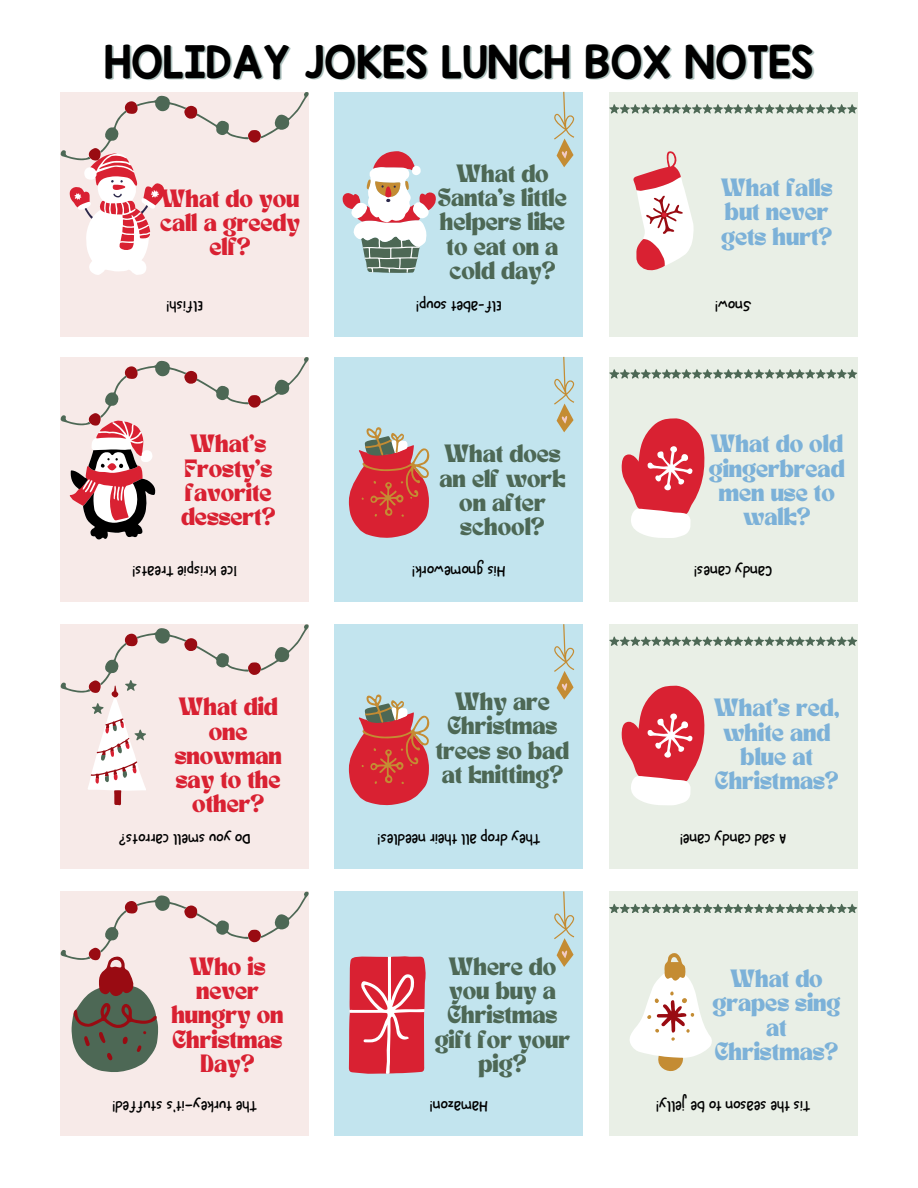
<style>
.page{position:relative;width:918px;height:1188px;background:#fff}
.page>*{position:absolute;margin:0;border:0;box-sizing:border-box;transform-origin:0 0}
.t1{font:38.25px "KG Red Hands";color:#000}
.t2{font:17.55px/24.3px "TANNIMBUS";color:#4d6855;text-align:center}
.t3{font:17.55px/24.3px "TANNIMBUS";color:#7cb1d8;text-align:center}
.t4{font:17.55px/24.3px "TANNIMBUS";color:#d92132;text-align:center}
.t5{font:15px "NF One Little Font Regular";color:#000}
</style>
<div class="page">
<div style="left:61px;top:92px;width:248px;height:245px;background:#f7eae8"></div>
<div style="left:335px;top:92px;width:248px;height:245px;background:#c2e4ee"></div>
<div style="left:609px;top:92px;width:248px;height:245px;background:#e9efe6"></div>
<svg style="left:633px;top:151px;width:61px;height:120px"></svg>
<svg style="left:61px;top:92px;width:248px;height:183px"></svg>
<svg style="left:609px;top:104px;width:248px;height:9px"></svg>
<svg style="left:554px;top:92px;width:20px;height:75px"></svg>
<div style="left:61px;top:357px;width:248px;height:245px;background:#f7eae8"></div>
<div style="left:335px;top:357px;width:248px;height:245px;background:#c2e4ee"></div>
<div style="left:609px;top:357px;width:248px;height:245px;background:#e9efe6"></div>
<svg style="left:609px;top:369px;width:248px;height:9px"></svg>
<svg style="left:554px;top:357px;width:20px;height:75px"></svg>
<svg style="left:622px;top:418px;width:83px;height:120px"></svg>
<div style="left:61px;top:624px;width:248px;height:245px;background:#f7eae8"></div>
<div style="left:335px;top:624px;width:248px;height:245px;background:#c2e4ee"></div>
<div style="left:609px;top:624px;width:248px;height:245px;background:#e9efe6"></div>
<svg style="left:609px;top:637px;width:248px;height:9px"></svg>
<svg style="left:554px;top:624px;width:20px;height:76px"></svg>
<svg style="left:622px;top:686px;width:83px;height:119px"></svg>
<div style="left:61px;top:891px;width:248px;height:245px;background:#f7eae8"></div>
<div style="left:335px;top:891px;width:248px;height:245px;background:#c2e4ee"></div>
<div style="left:609px;top:891px;width:248px;height:245px;background:#e9efe6"></div>
<svg style="left:61px;top:891px;width:248px;height:181px"></svg>
<svg style="left:609px;top:904px;width:248px;height:9px"></svg>
<svg style="left:554px;top:891px;width:20px;height:76px"></svg>
<svg style="left:630px;top:953px;width:82px;height:119px"></svg>
<svg style="left:61px;top:624px;width:248px;height:181px"></svg>
<svg style="left:61px;top:357px;width:248px;height:183px"></svg>
<svg style="left:349px;top:427px;width:80px;height:111px"></svg>
<svg style="left:349px;top:694px;width:80px;height:112px"></svg>
<svg style="left:342px;top:151px;width:94px;height:122px"></svg>
<svg style="left:349px;top:956px;width:77px;height:118px;background:#dd4756"></svg>
<p class="t1" style="left:104px;top:36px;width:711px">HOLIDAY JOKES LUNCH BOX NOTES</p>
<p class="t2" style="left:438px;top:163px;width:130px">What do<br>Santa’s little helpers like to eat on a cold day?</p>
<p class="t4" style="left:160px;top:188px;width:142px">What do you call a greedy elf?</p>
<p class="t3" style="left:721px;top:177px;width:113px;text-align:left">What falls but never gets hurt?</p>
<p class="t5" style="left:203px;top:315px;width:38px;rotate:-180deg">!hsiflE</p>
<p class="t5" style="left:502px;top:315px;width:87px;rotate:-180deg">teba-f l E ! puos</p>
<p class="t5" style="left:752px;top:315px;width:38px;rotate:-180deg">wonS !</p>
<p class="t4" style="left:181px;top:434px;width:96px">What’s<br>Frosty’s favorite dessert?</p>
<p class="t2" style="left:440px;top:444px;width:127px">What does an elf work on after school?</p>
<p class="t3" style="left:709px;top:434px;width:137px">What do old gingerbread men use to walk?</p>
<p class="t5" style="left:237px;top:580px;width:106px;rotate:-180deg">ec I e i ps i rK ! staerT</p>
<p class="t5" style="left:506px;top:580px;width:95px;rotate:-180deg">s i H mong we ! k r o</p>
<p class="t5" style="left:772px;top:580px;width:80px;rotate:-180deg">ydnaC ! senac</p>
<p class="t4" style="left:175px;top:697px;width:108px">What did one snowman say to the other?</p>
<p class="t2" style="left:436px;top:691px;width:135px">Why are<br>Christmas trees so bad at knitting?</p>
<p class="t3" style="left:714px;top:698px;width:127px">What’s red, white and blue at<br>Christmas?</p>
<p class="t5" style="left:251px;top:848px;width:134px;rotate:-180deg">oD uoy ms ?stor racl l e</p>
<p class="t5" style="left:540px;top:848px;width:164px;rotate:-180deg">yehT pord r i ehtl l a ! seldeen</p>
<p class="t5" style="left:787px;top:848px;width:108px;rotate:-180deg">A das ydnac ! enac</p>
<p class="t4" style="left:171px;top:956px;width:114px">Who is never hungry on<br>Christmas<br>Day?</p>
<p class="t2" style="left:435px;top:956px;width:137px">Where do you buy a<br>Christmas gift for your pig?</p>
<p class="t3" style="left:713px;top:968px;width:129px">What do grapes sing at<br>Christmas?</p>
<p class="t5" style="left:257px;top:1115px;width:146px;rotate:-180deg">ehT s ' t i —yekrut ! deffuts</p>
<p class="t5" style="left:488px;top:1115px;width:60px;rotate:-180deg">maH ! noza</p>
<p class="t5" style="left:811px;top:1115px;width:156px;rotate:-180deg">s i T eht nosaes ot eb ! yl l ej</p>
</div>
